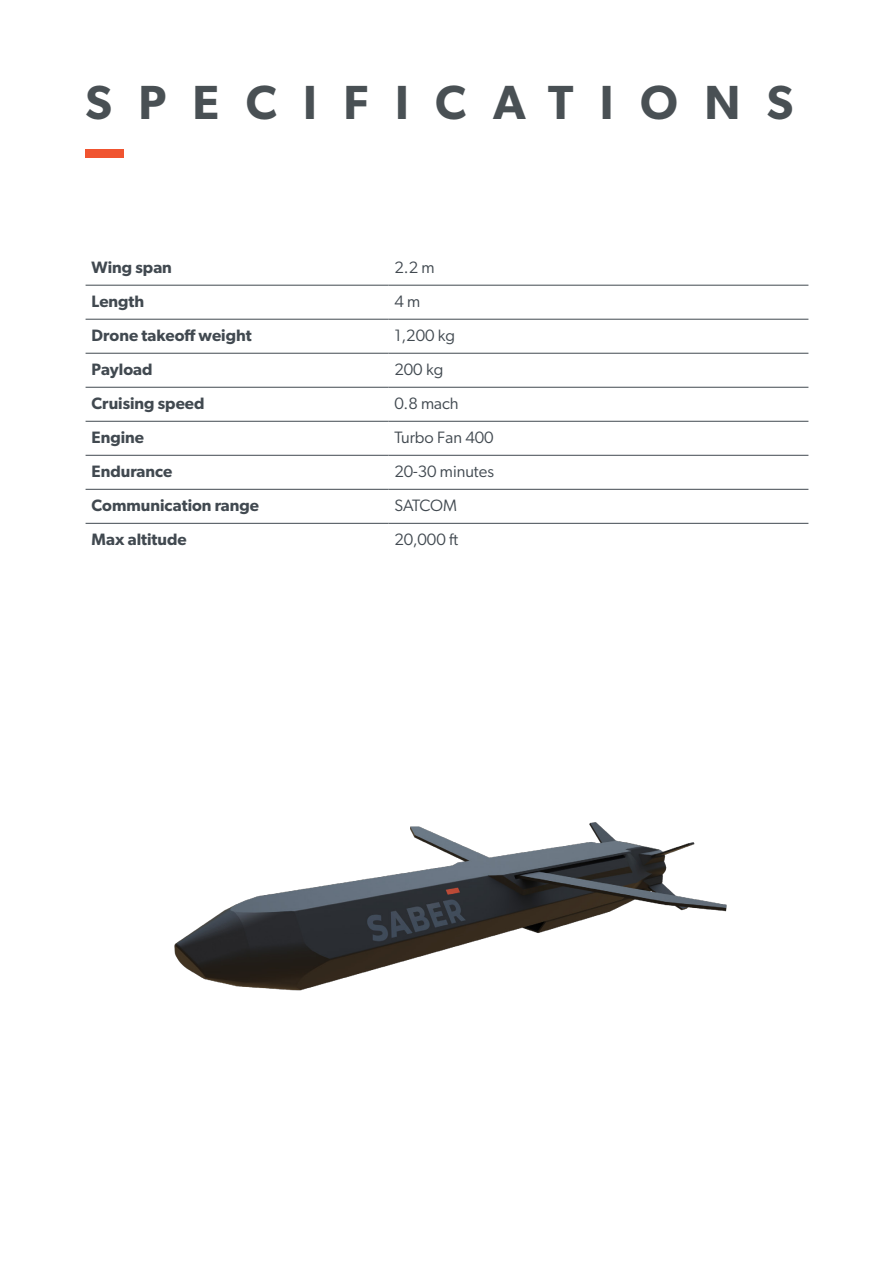
<style>
.page{position:relative;width:893px;height:1263px;background:#fff}
.page>*{position:absolute;margin:0;border:0;box-sizing:border-box;transform-origin:0 0}
.t1{font:600 48px "Gibson";letter-spacing:.55em;color:#495054}
.t2{font:600 16.5px "Gibson";color:#414950}
.t3{font:16.5px "Gibson";color:#414950}
</style>
<div class="page">
<div style="left:86px;top:149px;width:38px;height:8px;background:#f05430"></div>
<img style="left:174px;top:822px;width:553px;height:169px">
<hr style="left:388px;top:285px;width:420px;height:1px;background:#414950">
<hr style="left:388px;top:319px;width:420px;height:1px;background:#414950">
<hr style="left:388px;top:353px;width:420px;height:1px;background:#414950">
<hr style="left:388px;top:387px;width:420px;height:1px;background:#414950">
<hr style="left:388px;top:421px;width:420px;height:1px;background:#414950">
<hr style="left:86px;top:285px;width:302px;height:1px;background:#414950">
<hr style="left:86px;top:319px;width:302px;height:1px;background:#414950">
<hr style="left:86px;top:353px;width:302px;height:1px;background:#414950">
<hr style="left:86px;top:387px;width:302px;height:1px;background:#414950">
<hr style="left:86px;top:421px;width:302px;height:1px;background:#414950">
<hr style="left:388px;top:455px;width:420px;height:1px;background:#414950">
<hr style="left:388px;top:489px;width:420px;height:1px;background:#414950">
<hr style="left:388px;top:523px;width:420px;height:1px;background:#414950">
<hr style="left:86px;top:455px;width:302px;height:1px;background:#414950">
<hr style="left:86px;top:489px;width:302px;height:1px;background:#414950">
<hr style="left:86px;top:523px;width:302px;height:1px;background:#414950">
<p class="t1" style="left:86px;top:74px;width:709px">SPECIFICATIONS</p>
<p class="t2" style="left:92px;top:257px;width:82px">Wing span</p>
<p class="t3" style="left:394px;top:257px;width:42px">2.2 m</p>
<p class="t2" style="left:92px;top:291px;width:54px">Length</p>
<p class="t3" style="left:394px;top:291px;width:27px">4 m</p>
<p class="t2" style="left:92px;top:325px;width:162px">Drone takeoff weight</p>
<p class="t3" style="left:394px;top:325px;width:62px">1,200 kg</p>
<p class="t2" style="left:92px;top:359px;width:63px">Payload</p>
<p class="t3" style="left:394px;top:359px;width:50px">200 kg</p>
<p class="t2" style="left:92px;top:393px;width:115px">Cruising speed</p>
<p class="t3" style="left:394px;top:393px;width:66px">0.8 mach</p>
<p class="t2" style="left:92px;top:427px;width:54px">Engine</p>
<p class="t3" style="left:394px;top:427px;width:101px">Turbo Fan 400</p>
<p class="t2" style="left:92px;top:461px;width:82px">Endurance</p>
<p class="t3" style="left:394px;top:461px;width:101px">20-30 minutes</p>
<p class="t2" style="left:92px;top:495px;width:169px">Communication range</p>
<p class="t3" style="left:394px;top:495px;width:64px">SATCOM</p>
<p class="t2" style="left:92px;top:529px;width:97px">Max altitude</p>
<p class="t3" style="left:394px;top:529px;width:65px">20,000 ft</p>
</div>
